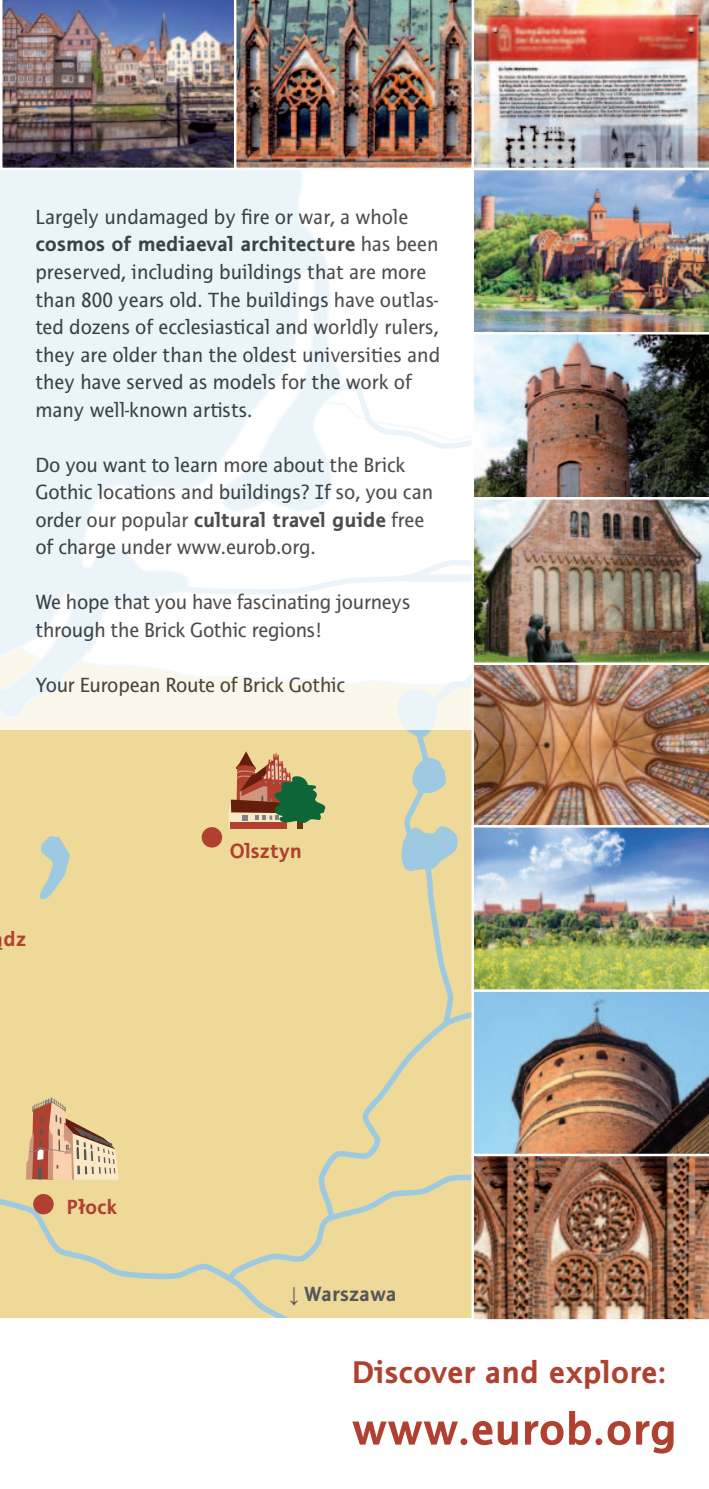
<style>
.page{position:relative;width:709px;height:1489px;background:#fff}
.page>*{position:absolute;margin:0;border:0;box-sizing:border-box;transform-origin:0 0}
.t1{font:700 32.5px "Thordis Sans EFEL";color:#b04130}
.t2{font:21.25px/27.5px "Thordis Sans EFEL";letter-spacing:-.005em;color:#231f20}
.t3{font:700 21.25px "Thordis Sans EFEL";color:#b04130}
.t4{font:700 21.25px "Thordis Sans EFEL";color:#57585a}
.s1{font-weight:700}
.s2{font-family:"Arial"}
</style>
<div class="page">
<img style="left:0;top:0;width:709px;height:1454px">
<p class="t2" style="left:35px;top:204px;width:406px">Largely undamaged by fire or war, a whole <span class="s1">cosmos of mediaeval architecture</span> has been preserved, including buildings that are more than 800 years old. The buildings have outlas&shy;ted dozens of ecclesiastical and worldly rulers, they are older than the oldest universities and they have served as models for the work of many well-known artists.</p>
<p class="t2" style="left:35px;top:451px;width:399px">Do you want to learn more about the Brick Gothic locations and buildings? If so, you can order our popular <span class="s1">cultural travel guide</span> free of charge under www.eurob.org.</p>
<p class="t2" style="left:35px;top:589px;width:376px">We hope that you have fascinating journeys through the Brick Gothic regions!</p>
<p class="t2" style="left:35px;top:671px;width:312px">Your European Route of Brick Gothic</p>
<p class="t3" style="left:4px;top:926px;width:24px">dz</p>
<p class="t3" style="left:230px;top:838px;width:74px">Olsztyn</p>
<p class="t3" style="left:67px;top:1194px;width:52px">Płock</p>
<p class="t4" style="left:289px;top:1280px;width:109px"><span class="s2">↓</span> Warszawa</p>
<h1 class="t1" style="left:352px;top:1353px;width:316px">Discover and explore:</h1>
</div>
